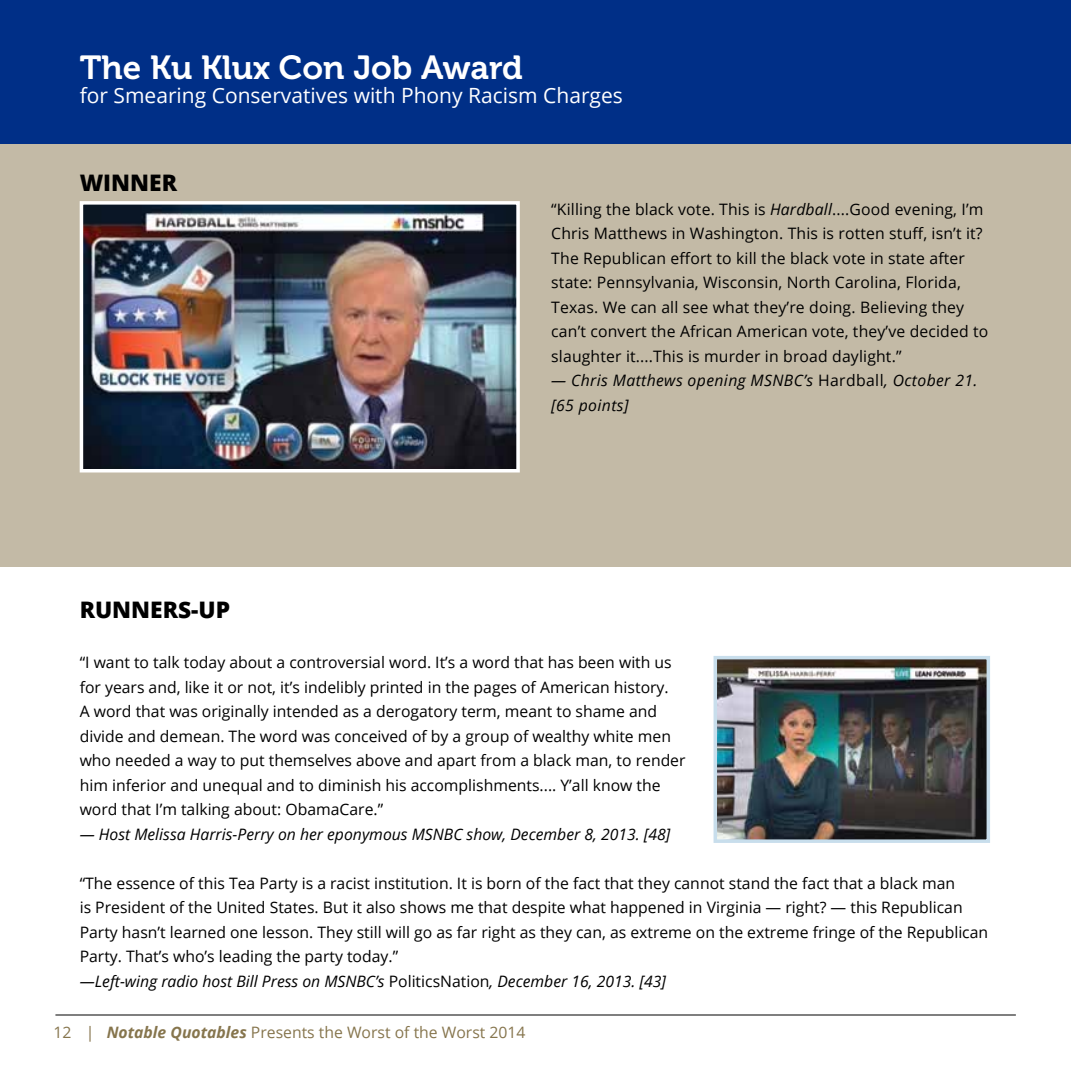
<style>
.page{position:relative;width:1071px;height:1071px;background:#fff}
.page>*{position:absolute;margin:0;border:0;box-sizing:border-box;transform-origin:0 0}
.t1{font:33.25px "Museo 700";color:#fff}
.t2{font:800 22.75px "Open Sans";color:#000}
.t3{font:21px "Open Sans";color:#fff}
.t4{font:15.75px/24.5px "Open Sans";color:#000}
.t5{font:italic 15.75px "Open Sans";color:#000}
.t6{font:italic 15.75px/24.5px "Open Sans";letter-spacing:.025em;color:#000}
.t7{font:15.75px "Open Sans";color:#86754d}
.s1{font-style:italic}
.s2{font-style:normal}
.s3{font-weight:700;font-style:italic}
</style>
<div class="page">
<hr style="left:55px;top:1015px;width:961px;height:1px;background:#000">
<div style="left:0;top:142px;width:1071px;height:425px;background:#c3baa6"></div>
<div style="left:0;top:0;width:1071px;height:143px;background:#002f87"></div>
<img style="left:85px;top:206px;width:430px;height:261px">
<div style="left:80px;top:201px;width:440px;height:271px;border:4px solid #fff"></div>
<img style="left:719px;top:661px;width:266px;height:177px">
<div style="left:714px;top:656px;width:276px;height:187px;border:4px solid #c8deec"></div>
<h1 class="t1" style="left:80px;top:49px;width:445px">The Ku Klux Con Job Award</h1>
<h3 class="t3" style="left:80px;top:81px;width:545px">for Smearing Conservatives with Phony Racism Charges</h3>
<h2 class="t2" style="left:80px;top:166px;width:99px">WINNER</h2>
<h2 class="t2" style="left:80px;top:593px;width:152px">RUNNERS-UP</h2>
<p class="t4" style="left:551px;top:197px;width:439px">“Killing the black vote. This is <span class="s1">Hardball</span>....Good evening, I’m Chris Matthews in Washington. This is rotten stuff, isn’t it?<br>The Republican effort to kill the black vote in state after state: Pennsylvania, Wisconsin, North Carolina, Florida, Texas. We can all see what they’re doing. Believing they can’t convert the African American vote, they’ve decided to slaughter it....This is murder in broad daylight.”</p>
<p class="t6" style="left:551px;top:368px;width:428px">— Chris Matthews opening MSNBC’s <span class="s2">Hardball</span>, October 21. [65 points]</p>
<p class="t4" style="left:80px;top:650px;width:607px">“I want to talk today about a controversial word. It’s a word that has been with us for years and, like it or not, it’s indelibly printed in the pages of American history.<br>A word that was originally intended as a derogatory term, meant to shame and divide and demean. The word was conceived of by a group of wealthy white men who needed a way to put themselves above and apart from a black man, to render him inferior and unequal and to diminish his accomplishments.... Y’all know the word that I’m talking about: ObamaCare.”</p>
<p class="t5" style="left:80px;top:823px;width:592px">— Host Melissa Harris-Perry on her eponymous MSNBC show, December 8, 2013. [48]</p>
<p class="t4" style="left:80px;top:870px;width:910px">“The essence of this Tea Party is a racist institution. It is born of the fact that they cannot stand the fact that a black man<br>is President of the United States. But it also shows me that despite what happened in Virginia — right? — this Republican Party hasn’t learned one lesson. They still will go as far right as they can, as extreme on the extreme fringe of the Republican Party. That’s who’s leading the party today.”<br><span class="s1">—Left-wing radio host Bill Press on MSNBC’s</span> PoliticsNation<span class="s1">, December 16, 2013. [43]</span></p>
<p class="t7" style="left:54px;top:1021px;width:474px">12 | <span class="s3">Notable Quotables</span> Presents the Worst of the Worst 2014</p>
</div>
